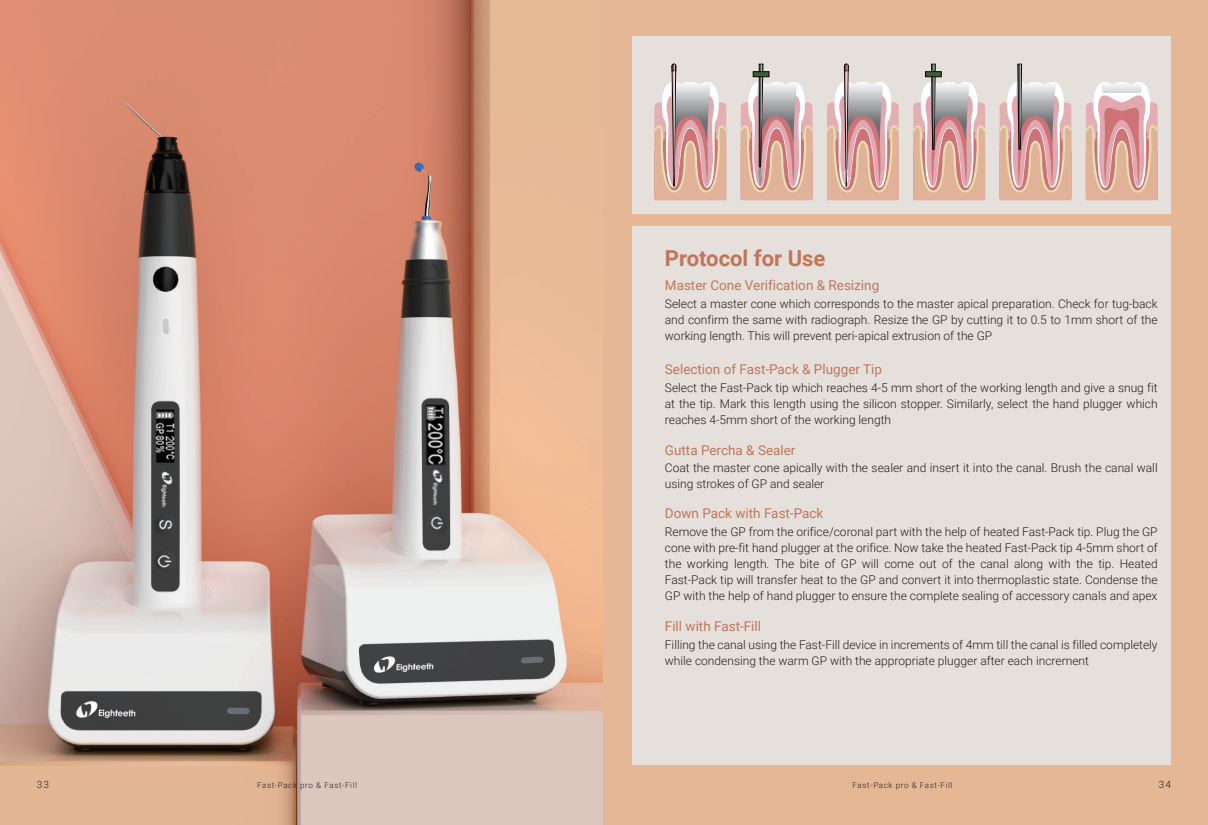
<style>
.page{position:relative;width:1208px;height:825px;background:#fff}
.page>*{position:absolute;margin:0;border:0;box-sizing:border-box;transform-origin:0 0}
.t1{font:700 22px "Roboto";color:#bf7659}
.t2{font:13.5px "Roboto";color:#bf7659}
.t3{font:300 12px/16px "Roboto";color:#231f20;text-align:justify}
.t4{font:300 10px "Roboto";color:#231f20}
.t5{font:300 8px "Roboto";letter-spacing:.08em;color:#231f20}
</style>
<div class="page">
<img style="left:0;top:0;width:604px;height:825px">
<div style="left:604px;top:0;width:604px;height:825px;background:#e5b794"></div>
<div style="left:632px;top:37px;width:539px;height:177px;background:#e5e0dc"></div>
<div style="left:632px;top:227px;width:539px;height:538px;background:#e5e0dc"></div>
<svg style="left:1085px;top:82px;width:72px;height:118px;background:#e1b5ae"></svg>
<svg style="left:654px;top:36px;width:72px;height:165px"></svg>
<svg style="left:827px;top:36px;width:71px;height:165px"></svg>
<svg style="left:740px;top:64px;width:72px;height:136px"></svg>
<svg style="left:753px;top:71px;width:16px;height:6px"></svg>
<svg style="left:913px;top:64px;width:72px;height:136px"></svg>
<svg style="left:925px;top:71px;width:16px;height:6px"></svg>
<svg style="left:999px;top:64px;width:72px;height:136px"></svg>
<h1 class="t1" style="left:665px;top:242px;width:162px">Protocol for Use</h1>
<p class="t3" style="left:665px;top:295px;width:494px">Select a master cone which corresponds to the master apical preparation. Check for tug-back and confirm the same with radiograph. Resize the GP by cutting it to 0.5 to 1mm short of the working length. This will prevent peri-apical extrusion of the GP</p>
<p class="t2" style="left:665px;top:360px;width:219px">Selection of Fast-Pack &amp; Plugger Tip</p>
<p class="t3" style="left:665px;top:379px;width:494px">Select the Fast-Pack tip which reaches 4-5 mm short of the working length and give a snug fit at the tip. Mark this length using the silicon stopper. Similarly, select the hand plugger which reaches 4-5mm short of the working length</p>
<p class="t2" style="left:665px;top:440px;width:132px">Gutta Percha &amp; Sealer</p>
<p class="t3" style="left:665px;top:460px;width:494px">Coat the master cone apically with the sealer and insert it into the canal. Brush the canal wall using strokes of GP and sealer</p>
<p class="t2" style="left:665px;top:504px;width:160px">Down Pack with Fast-Pack</p>
<p class="t3" style="left:665px;top:524px;width:494px">Remove the GP from the orifice/coronal part with the help of heated Fast-Pack tip. Plug the GP cone with pre-fit hand plugger at the orifice. Now take the heated Fast-Pack tip 4-5mm short of the working length. The bite of GP will come out of the canal along with the tip. Heated Fast-Pack tip will transfer heat to the GP and convert it into thermoplastic state. Condense the GP with the help of hand plugger to ensure the complete sealing of accessory canals and apex</p>
<p class="t2" style="left:665px;top:616px;width:98px">Fill with Fast-Fill</p>
<p class="t3" style="left:665px;top:636px;width:494px">Filling the canal using the Fast-Fill device in increments of 4mm till the canal is filled completely while condensing the warm GP with the appropriate plugger after each increment</p>
<p class="t2" style="left:665px;top:276px;width:216px">Master Cone Verification &amp; Resizing</p>
<p class="t4" style="left:37px;top:777px;width:14px">33</p>
<p class="t4" style="left:1158px;top:777px;width:14px">34</p>
<p class="t5" style="left:257px;top:780px;width:101px">Fast-Pack pro &amp; Fast-Fill</p>
<p class="t5" style="left:852px;top:780px;width:101px">Fast-Pack pro &amp; Fast-Fill</p>
</div>
